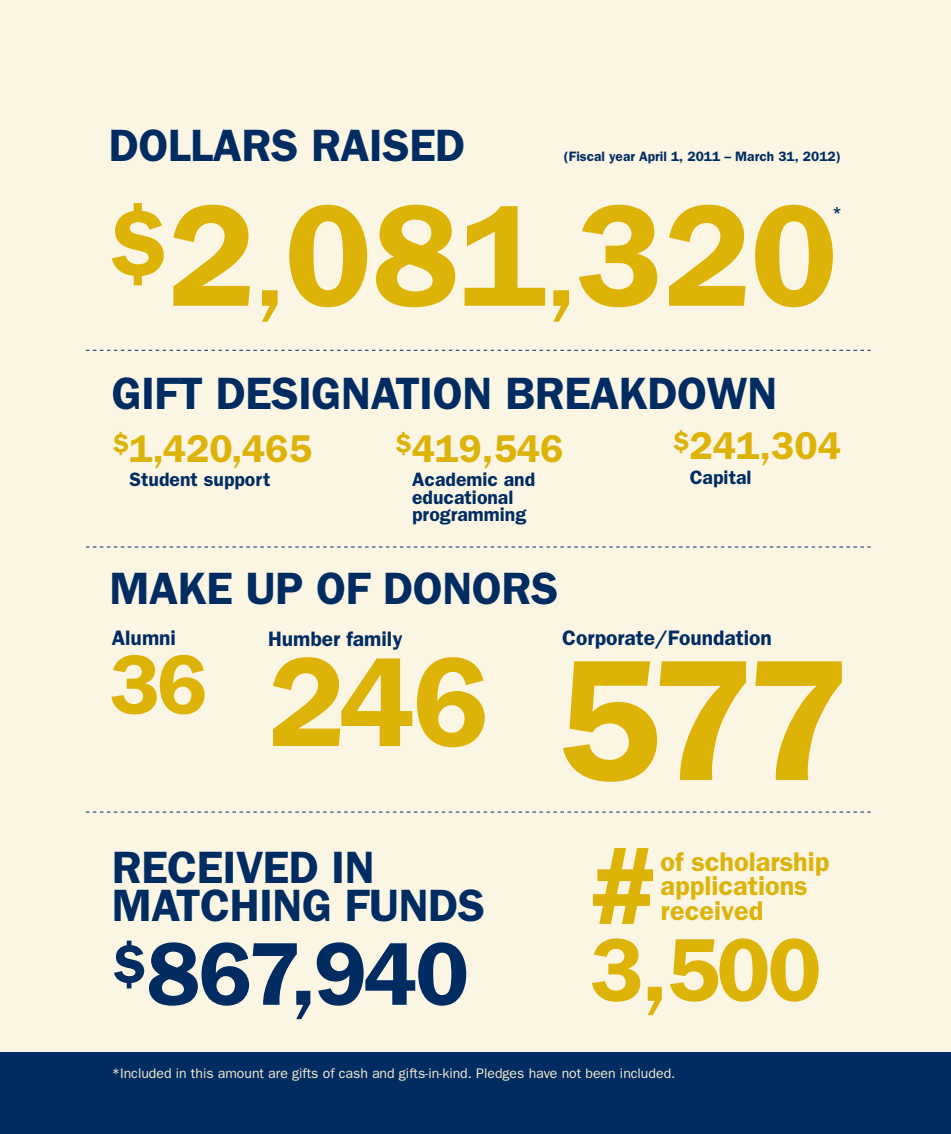
<style>
.page{position:relative;width:951px;height:1134px;background:#fbf5e4}
.page>*{position:absolute;margin:0;border:0;box-sizing:border-box;transform-origin:0 0}
.t1{font:600 173.08px "Franklin Gothic";color:#deb308}
.t2{font:600 145.25px "Franklin Gothic";color:#deb308}
.t3{font:600 127.58px "Franklin Gothic";color:#deb308}
.t4{font:600 109.2px "Franklin Gothic";color:#deb308}
.t5{font:600 89.6px "Franklin Gothic";letter-spacing:-.03em;color:#002c62}
.t6{font:600 89.6px "Franklin Gothic";color:#deb308}
.t7{font:600 84.35px "Franklin Gothic";color:#deb308}
.t8{font:600 45.5px "Franklin Gothic";letter-spacing:-.01em;color:#002c62}
.t9{font:600 38.85px "Franklin Gothic";color:#deb308}
.t10{font:600 27.12px/24.3px "Franklin Gothic";color:#deb308}
.t11{font:600 21px "Franklin Gothic";color:#002c62}
.t12{font:600 19.43px/17.5px "Franklin Gothic";color:#002c62}
.t13{font:600 17.5px "Franklin Gothic";color:#002c62}
.t14{font:14px "Franklin Gothic";color:#f7edcd}
.t15{font:600 13.65px "Franklin Gothic";color:#002c62}
.s1{font-size:99.58px}
</style>
<div class="page">
<svg style="left:86px;top:547px;width:785px;height:1px"></svg>
<svg style="left:86px;top:350px;width:785px;height:1px"></svg>
<svg style="left:86px;top:812px;width:785px;height:1px"></svg>
<div style="left:0;top:1052px;width:951px;height:82px;background:#002c62"></div>
<p class="t8" style="left:109px;top:119px;width:358px">DOLLARS RAISED</p>
<p class="t15" style="left:564px;top:148px;width:279px">(Fiscal year April 1, 2011 – March 31, 2012)</p>
<p class="t2" style="left:108px;top:170px;width:731px"><sup>$</sup>2<span class="s1">,</span>081<span class="s1">,</span>320</p>
<p class="t13" style="left:832px;top:202px;width:12px">*</p>
<p class="t8" style="left:112px;top:366px;width:667px">GIFT DESIGNATION BREAKDOWN</p>
<p class="t9" style="left:112px;top:425px;width:201px"><sup>$</sup>1,420,465</p>
<p class="t12" style="left:130px;top:470px;width:142px">Student support</p>
<p class="t9" style="left:672px;top:423px;width:170px"><sup>$</sup>241,304</p>
<p class="t12" style="left:690px;top:468px;width:63px">Capital</p>
<p class="t9" style="left:395px;top:425px;width:170px"><sup>$</sup>419,546</p>
<p class="t12" style="left:412px;top:470px;width:125px">Academic and educational programming</p>
<p class="t8" style="left:110px;top:562px;width:450px">MAKE UP OF DONORS</p>
<p class="t11" style="left:112px;top:625px;width:66px">Alumni</p>
<p class="t11" style="left:268px;top:627px;width:136px">Humber family</p>
<p class="t11" style="left:562px;top:625px;width:211px">Corporate/Foundation</p>
<p class="t7" style="left:110px;top:635px;width:99px">36</p>
<p class="t3" style="left:268px;top:627px;width:223px">246</p>
<p class="t1" style="left:554px;top:618px;width:297px">577</p>
<p class="t8" style="left:112px;top:840px;width:264px">RECEIVED IN</p>
<p class="t8" style="left:112px;top:879px;width:375px">MATCHING FUNDS</p>
<p class="t5" style="left:112px;top:921px;width:359px"><sup>$</sup>867,940</p>
<p class="t4" style="left:590px;top:822px;width:67px">#</p>
<p class="t10" style="left:660px;top:849px;width:170px">of scholarship applications received</p>
<p class="t6" style="left:590px;top:917px;width:233px">3,500</p>
<p class="t14" style="left:112px;top:1065px;width:565px">*Included in this amount are gifts of cash and gifts-in-kind. Pledges have not been included.</p>
</div>
